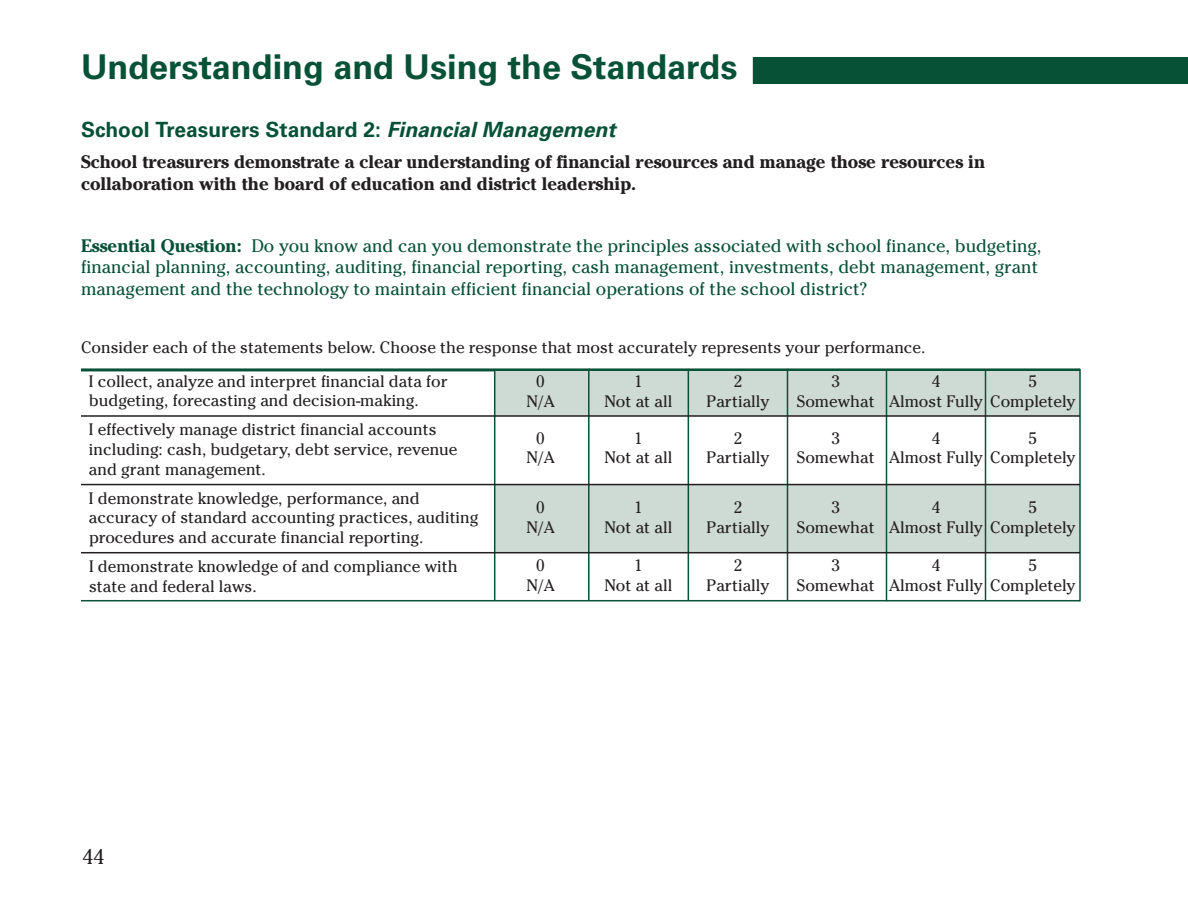
<style>
.page{position:relative;width:1188px;height:918px;background:#fff}
.page>*{position:absolute;margin:0;border:0;box-sizing:border-box;transform-origin:0 0}
.t1{font:700 34.2px "Univers";color:#075137}
.t2{font:700 21px "Univers";color:#075137}
.t3{font:21px "Cheltenham";color:#231f20}
.t4{font:18px/21.6px "Cheltenham";color:#075137}
.t5{font:700 18px/21.8px "Cheltenham";color:#231f20}
.t6{font:16.5px/19.8px "Cheltenham";color:#231f20}
.s1{font-style:italic}
.s2{font-weight:700}
</style>
<div class="page">
<div style="left:753px;top:57px;width:435px;height:27px;background:#075137"></div>
<hr style="left:81px;top:368px;width:999px;height:3px;background:#075137">
<div style="left:494px;top:371px;width:586px;height:44px;background:#cedad4"></div>
<div style="left:494px;top:486px;width:586px;height:66px;background:#cedad4"></div>
<hr style="left:494px;top:369px;width:1px;height:232px;background:#075137">
<hr style="left:588px;top:369px;width:2px;height:232px;background:#075137">
<hr style="left:688px;top:369px;width:1px;height:232px;background:#075137">
<hr style="left:787px;top:369px;width:1px;height:232px;background:#075137">
<hr style="left:886px;top:369px;width:1px;height:232px;background:#075137">
<hr style="left:985px;top:369px;width:1px;height:232px;background:#075137">
<hr style="left:1079px;top:369px;width:2px;height:232px;background:#075137">
<hr style="left:81px;top:415px;width:999px;height:2px;background:#231f20">
<hr style="left:81px;top:484px;width:999px;height:1px;background:#231f20">
<hr style="left:81px;top:552px;width:999px;height:1px;background:#231f20">
<hr style="left:81px;top:600px;width:999px;height:1px;background:#075137">
<h1 class="t1" style="left:81px;top:54px;width:658px">Understanding and Using the Standards</h1>
<p class="t2" style="left:81px;top:122px;width:536px">School Treasurers Standard 2: <span class="s1">Financial Management</span></p>
<p class="t5" style="left:81px;top:153px;width:906px">School treasurers demonstrate a clear understanding of financial resources and manage those resources in collaboration with the board of education and district leadership.</p>
<p class="t4" style="left:81px;top:235px;width:962px"><span class="s2">Essential Question:</span> Do you know and can you demonstrate the principles associated with school finance, budgeting, financial planning, accounting, auditing, financial reporting, cash management, investments, debt management, grant management and the technology to maintain efficient financial operations of the school district?</p>
<p class="t6" style="left:81px;top:338px;width:846px">Consider each of the statements below. Choose the response that most accurately represents your performance.</p>
<p class="t6" style="left:89px;top:371px;width:360px">I collect, analyze and interpret financial data for budgeting, forecasting and decision-making.</p>
<p class="t6" style="left:89px;top:420px;width:370px">I effectively manage district financial accounts including: cash, budgetary, debt service, revenue and grant management.</p>
<p class="t6" style="left:89px;top:488px;width:391px">I demonstrate knowledge, performance, and accuracy of standard accounting practices, auditing procedures and accurate financial reporting.</p>
<p class="t6" style="left:89px;top:556px;width:370px">I demonstrate knowledge of and compliance with state and federal laws.</p>
<p class="t6" style="left:536px;top:372px;width:10px">0</p>
<p class="t6" style="left:634px;top:372px;width:10px">1</p>
<p class="t6" style="left:734px;top:372px;width:10px">2</p>
<p class="t6" style="left:831px;top:372px;width:10px">3</p>
<p class="t6" style="left:932px;top:372px;width:10px">4</p>
<p class="t6" style="left:1029px;top:372px;width:10px">5</p>
<p class="t6" style="left:526px;top:392px;width:30px">N/A</p>
<p class="t6" style="left:604px;top:392px;width:69px">Not at all</p>
<p class="t6" style="left:707px;top:392px;width:64px">Partially</p>
<p class="t6" style="left:797px;top:392px;width:280px">Somewhat Almost Fully Completely</p>
<p class="t6" style="left:536px;top:428px;width:10px">0</p>
<p class="t6" style="left:634px;top:428px;width:10px">1</p>
<p class="t6" style="left:734px;top:428px;width:10px">2</p>
<p class="t6" style="left:831px;top:428px;width:10px">3</p>
<p class="t6" style="left:932px;top:428px;width:10px">4</p>
<p class="t6" style="left:1029px;top:428px;width:10px">5</p>
<p class="t6" style="left:526px;top:448px;width:30px">N/A</p>
<p class="t6" style="left:604px;top:448px;width:69px">Not at all</p>
<p class="t6" style="left:707px;top:448px;width:64px">Partially</p>
<p class="t6" style="left:797px;top:448px;width:280px">Somewhat Almost Fully Completely</p>
<p class="t6" style="left:536px;top:497px;width:10px">0</p>
<p class="t6" style="left:634px;top:497px;width:10px">1</p>
<p class="t6" style="left:734px;top:497px;width:10px">2</p>
<p class="t6" style="left:831px;top:497px;width:10px">3</p>
<p class="t6" style="left:932px;top:497px;width:10px">4</p>
<p class="t6" style="left:1029px;top:497px;width:10px">5</p>
<p class="t6" style="left:526px;top:517px;width:30px">N/A</p>
<p class="t6" style="left:604px;top:517px;width:69px">Not at all</p>
<p class="t6" style="left:707px;top:517px;width:64px">Partially</p>
<p class="t6" style="left:797px;top:517px;width:280px">Somewhat Almost Fully Completely</p>
<p class="t6" style="left:536px;top:555px;width:10px">0</p>
<p class="t6" style="left:634px;top:555px;width:10px">1</p>
<p class="t6" style="left:734px;top:555px;width:10px">2</p>
<p class="t6" style="left:831px;top:555px;width:10px">3</p>
<p class="t6" style="left:932px;top:555px;width:10px">4</p>
<p class="t6" style="left:1029px;top:555px;width:10px">5</p>
<p class="t6" style="left:526px;top:575px;width:30px">N/A</p>
<p class="t6" style="left:604px;top:575px;width:69px">Not at all</p>
<p class="t6" style="left:707px;top:575px;width:64px">Partially</p>
<p class="t6" style="left:797px;top:575px;width:280px">Somewhat Almost Fully Completely</p>
<p class="t3" style="left:82px;top:844px;width:23px">44</p>
</div>
